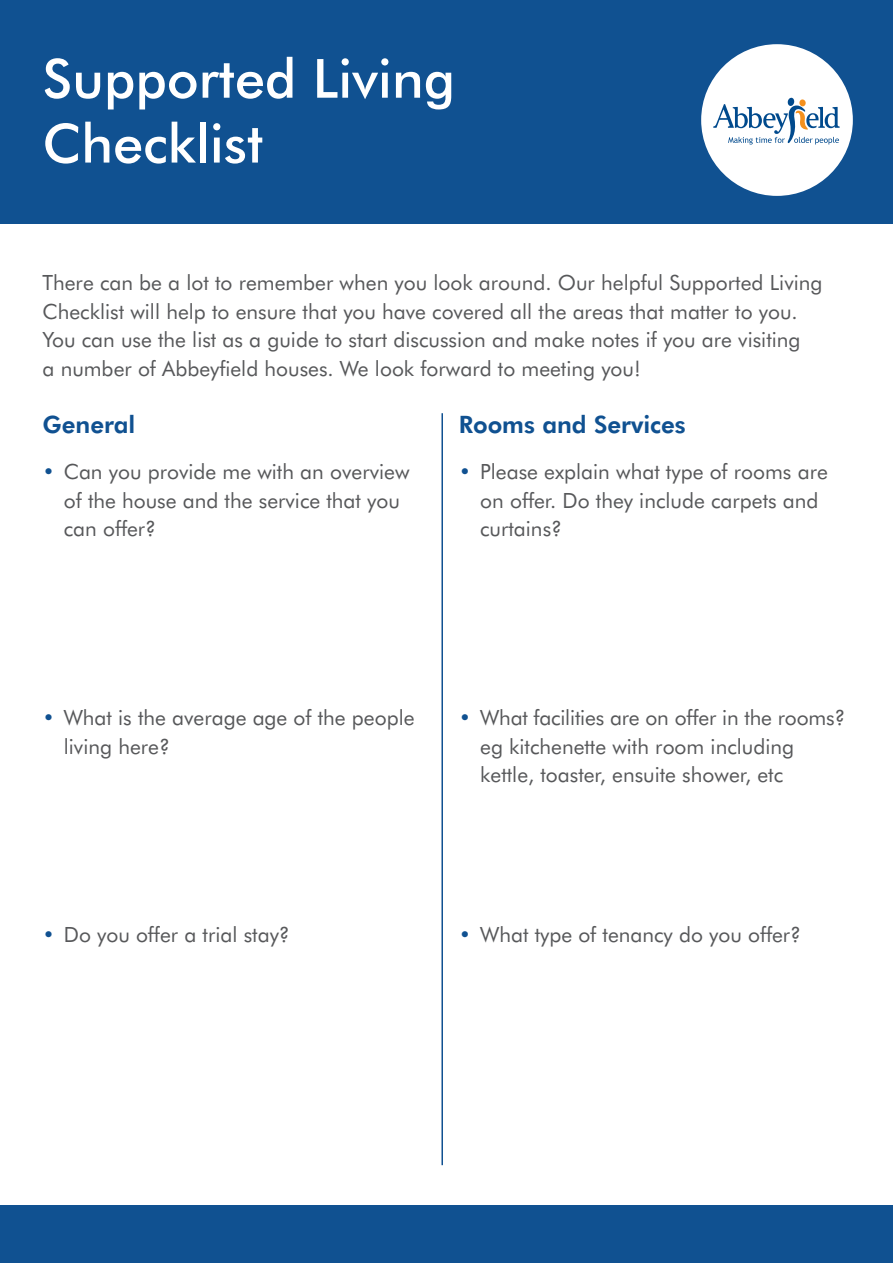
<style>
.page{position:relative;width:893px;height:1263px;background:#fff}
.page>*{position:absolute;margin:0;border:0;box-sizing:border-box;transform-origin:0 0}
.t1{font:500 54px/64.8px "Futura BT";color:#fff}
.t2{font:700 24px "Futura BT";color:#105191}
.t3{font:21px/28.5px "Futura BT";color:#57585a}
.s1{color:#105191}
</style>
<div class="page">
<div style="left:0;top:0;width:893px;height:223px;background:#105191"></div>
<div style="left:701px;top:44px;width:152px;height:152px;background:#fff;border-radius:50%"></div>
<svg style="left:713px;top:97px;width:127px;height:48px"></svg>
<div style="left:799px;top:99px;width:7px;height:8px;background:#f4901d;border-radius:3px"></div>
<div style="left:0;top:1205px;width:893px;height:58px;background:#105191"></div>
<hr style="left:441px;top:413px;width:2px;height:752px;background:#105191">
<p class="t1" style="left:43px;top:45px;width:414px">Supported Living<br>Checklist</p>
<p class="t3" style="left:43px;top:268px;width:781px">There can be a lot to remember when you look around. Our helpful Supported Living Checklist will help to ensure that you have covered all the areas that matter to you.<br>You can use the list as a guide to start discussion and make notes if you are visiting<br>a number of Abbeyfield houses. We look forward to meeting you!</p>
<p class="t2" style="left:43px;top:409px;width:94px">General</p>
<p class="t3" style="left:64px;top:457px;width:347px;text-indent:-21px"><span class="s1">•</span> Can you provide me with an overview of the house and the service that you can offer?</p>
<p class="t2" style="left:459px;top:409px;width:228px">Rooms and Services</p>
<p class="t3" style="left:480px;top:457px;width:349px;text-indent:-21px"><span class="s1">•</span> Please explain what type of rooms are on offer. Do they include carpets and curtains?</p>
<p class="t3" style="left:64px;top:703px;width:352px;text-indent:-21px"><span class="s1">•</span> What is the average age of the people living here?</p>
<p class="t3" style="left:480px;top:703px;width:367px;text-indent:-21px"><span class="s1">•</span> What facilities are on offer in the rooms? eg kitchenette with room including kettle, toaster, ensuite shower, etc</p>
<p class="t3" style="left:43px;top:920px;width:249px"><span class="s1">•</span> Do you offer a trial stay?</p>
<p class="t3" style="left:459px;top:920px;width:344px"><span class="s1">•</span> What type of tenancy do you offer?</p>
</div>
